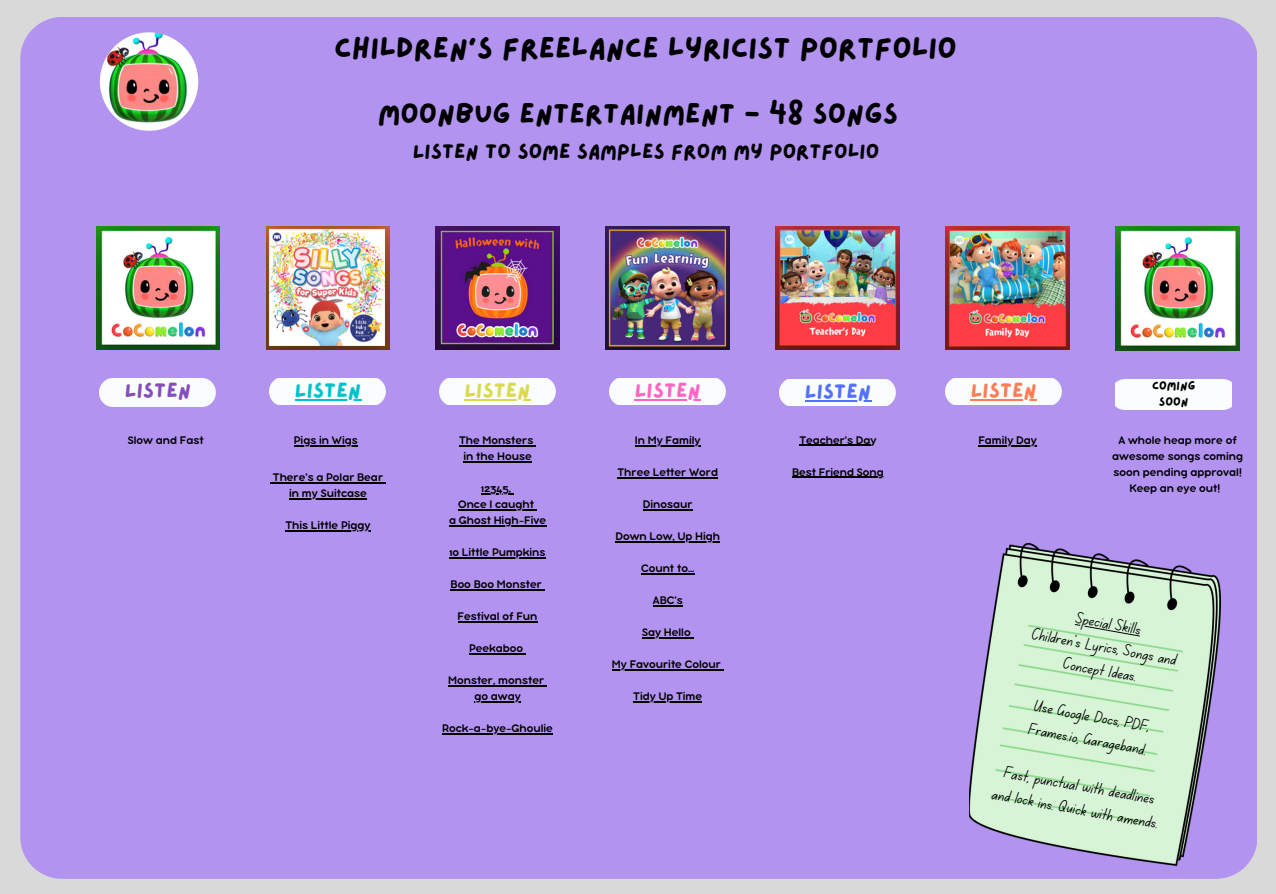
<style>
.page{position:relative;width:1276px;height:894px;background:#fff}
.page>*{position:absolute;margin:0;border:0;box-sizing:border-box;transform-origin:0 0}
.t1{font:30px "Lazydog";color:#000}
.t2{font:28.5px "Lazydog";color:#000}
.t3{font:21px "Lazydog";color:#000}
.t4{font:21px "Lazydog";color:#844ebc}
.t5{font:21px "Lazydog";color:#00c2cb}
.t6{font:21px "Lazydog";color:#dbda4e}
.t7{font:21px "Lazydog";color:#ff66c4}
.t8{font:21px "Lazydog";color:#5271ff}
.t9{font:21px "Lazydog";color:#fb7e57}
.t10{font:16.95px/23.5px "Canva School Font";color:#000;text-align:center}
.t11{font:12px/16px "Bubbleboddy Neue";color:#000;text-align:center}
.t12{font:12px/16px "Lazydog";color:#000;text-align:center}
</style>
<div class="page">
<div style="left:0;top:0;width:1275px;height:893px;background:#d9d9d9"></div>
<div style="left:20px;top:17px;width:1236px;height:861px;background:#b293f0"></div>
<img style="left:100px;top:32px;width:98px;height:99px;border-radius:50%">
<img style="left:96px;top:226px;width:124px;height:124px">
<img style="left:266px;top:226px;width:124px;height:124px">
<img style="left:435px;top:226px;width:124px;height:124px">
<img style="left:605px;top:226px;width:124px;height:124px">
<img style="left:775px;top:226px;width:124px;height:124px">
<img style="left:945px;top:226px;width:124px;height:124px">
<div style="left:100px;top:378px;width:116px;height:28px;background:#fafdfd"></div>
<div style="left:270px;top:378px;width:116px;height:26px;background:#fafdfd"></div>
<hr style="left:295px;top:399px;width:66px;height:1px;background:#00c2cb">
<div style="left:439px;top:378px;width:116px;height:26px;background:#fafdfd"></div>
<hr style="left:464px;top:399px;width:66px;height:1px;background:#dbda4e">
<div style="left:609px;top:378px;width:116px;height:26px;background:#fafdfd"></div>
<hr style="left:634px;top:399px;width:66px;height:1px;background:#ff66c4">
<div style="left:779px;top:379px;width:116px;height:26px;background:#fafdfd"></div>
<hr style="left:804px;top:400px;width:66px;height:1px;background:#5271ff">
<div style="left:945px;top:378px;width:116px;height:26px;background:#fafdfd"></div>
<hr style="left:970px;top:399px;width:66px;height:1px;background:#fb7e57">
<img style="left:1115px;top:227px;width:124px;height:123px">
<div style="left:1115px;top:379px;width:116px;height:30px;background:#fafdfd"></div>
<img style="left:969px;top:543px;width:251px;height:322px">
<hr style="left:294px;top:445px;width:64px;height:1px;background:#000">
<hr style="left:273px;top:482px;width:110px;height:1px;background:#000">
<hr style="left:289px;top:498px;width:78px;height:1px;background:#000">
<hr style="left:285px;top:530px;width:85px;height:1px;background:#000">
<hr style="left:459px;top:445px;width:74px;height:1px;background:#000">
<hr style="left:463px;top:461px;width:68px;height:1px;background:#000">
<hr style="left:481px;top:493px;width:30px;height:1px;background:#000">
<hr style="left:458px;top:509px;width:76px;height:1px;background:#000">
<hr style="left:449px;top:525px;width:97px;height:1px;background:#000">
<hr style="left:449px;top:557px;width:96px;height:1px;background:#000">
<hr style="left:450px;top:589px;width:91px;height:1px;background:#000">
<hr style="left:457px;top:621px;width:80px;height:1px;background:#000">
<hr style="left:469px;top:653px;width:54px;height:1px;background:#000">
<hr style="left:448px;top:685px;width:96px;height:1px;background:#000">
<hr style="left:474px;top:701px;width:46px;height:1px;background:#000">
<hr style="left:442px;top:733px;width:111px;height:1px;background:#000">
<hr style="left:634px;top:445px;width:66px;height:1px;background:#000">
<hr style="left:617px;top:477px;width:101px;height:1px;background:#000">
<hr style="left:642px;top:509px;width:50px;height:1px;background:#000">
<hr style="left:615px;top:541px;width:105px;height:1px;background:#000">
<hr style="left:641px;top:573px;width:53px;height:1px;background:#000">
<hr style="left:652px;top:605px;width:30px;height:1px;background:#000">
<hr style="left:642px;top:637px;width:48px;height:1px;background:#000">
<hr style="left:612px;top:669px;width:108px;height:1px;background:#000">
<hr style="left:633px;top:701px;width:69px;height:1px;background:#000">
<hr style="left:799px;top:444px;width:71px;height:1px;background:#000">
<hr style="left:791px;top:476px;width:92px;height:1px;background:#000">
<hr style="left:978px;top:445px;width:58px;height:1px;background:#000">
<svg style="left:1074px;top:623px;width:65px;height:13px"></svg>
<p class="t1" style="left:334px;top:33px;width:624px">CHILDREN'S FREELANCE LYRICIST PORTFOLIO</p>
<p class="t2" style="left:377px;top:100px;width:521px">MOONBUG ENTERTAINMENT - 48 SONGS</p>
<p class="t3" style="left:412px;top:141px;width:468px">LISTEN TO SOME SAMPLES FROM MY PORTFOLIO</p>
<p class="t4" style="left:125px;top:380px;width:68px">LISTEN</p>
<p class="t5" style="left:295px;top:380px;width:68px">LISTEN</p>
<p class="t6" style="left:464px;top:380px;width:68px">LISTEN</p>
<p class="t7" style="left:634px;top:380px;width:68px">LISTEN</p>
<p class="t8" style="left:804px;top:381px;width:68px">LISTEN</p>
<p class="t9" style="left:970px;top:380px;width:68px">LISTEN</p>
<p class="t12" style="left:1151px;top:377px;width:45px">COMING<br>SOON</p>
<p class="t11" style="left:128px;top:432px;width:77px">Slow and Fast</p>
<p class="t11" style="left:294px;top:433px;width:65px">Pigs in Wigs</p>
<p class="t11" style="left:273px;top:470px;width:112px">There's a Polar Bear</p>
<p class="t11" style="left:289px;top:486px;width:79px">in my Suitcase</p>
<p class="t11" style="left:285px;top:518px;width:87px">This Little Piggy</p>
<p class="t11" style="left:459px;top:433px;width:76px">The Monsters</p>
<p class="t11" style="left:463px;top:449px;width:70px">in the House</p>
<p class="t11" style="left:481px;top:481px;width:32px">12345,</p>
<p class="t11" style="left:458px;top:497px;width:77px">Once I caught</p>
<p class="t11" style="left:449px;top:513px;width:98px">a Ghost High-Five</p>
<p class="t11" style="left:449px;top:545px;width:97px">10 Little Pumpkins</p>
<p class="t11" style="left:450px;top:577px;width:93px">Boo Boo Monster</p>
<p class="t11" style="left:457px;top:609px;width:81px">Festival of Fun</p>
<p class="t11" style="left:469px;top:641px;width:56px">Peekaboo</p>
<p class="t11" style="left:448px;top:673px;width:97px">Monster, monster</p>
<p class="t11" style="left:474px;top:689px;width:48px">go away</p>
<p class="t11" style="left:442px;top:721px;width:112px">Rock-a-bye-Ghoulie</p>
<p class="t11" style="left:634px;top:433px;width:67px">In My Family</p>
<p class="t11" style="left:617px;top:465px;width:102px">Three Letter Word</p>
<p class="t11" style="left:642px;top:497px;width:51px">Dinosaur</p>
<p class="t11" style="left:615px;top:529px;width:106px">Down Low, Up High</p>
<p class="t11" style="left:641px;top:561px;width:55px">Count to...</p>
<p class="t11" style="left:652px;top:593px;width:31px">ABC's</p>
<p class="t11" style="left:642px;top:625px;width:50px">Say Hello</p>
<p class="t11" style="left:612px;top:657px;width:110px">My Favourite Colour</p>
<p class="t11" style="left:633px;top:689px;width:70px">Tidy Up Time</p>
<p class="t11" style="left:799px;top:432px;width:79px">Teacher's Day</p>
<p class="t11" style="left:791px;top:464px;width:93px">Best Friend Song</p>
<p class="t11" style="left:978px;top:433px;width:60px">Family Day</p>
<p class="t11" style="left:1111px;top:432px;width:132px">A whole heap more of awesome songs coming soon pending approval!<br>Keep an eye out!</p>
<p class="t10" style="left:1077px;top:608px;width:67px;rotate:10deg">Special Skills</p>
<p class="t10" style="left:1033px;top:624px;width:148px;rotate:10deg">Children's Lyrics, Songs and<br>Concept Ideas.</p>
<p class="t10" style="left:1035px;top:696px;width:119px;rotate:10deg">Use Google Docs, PDF,</p>
<p class="t10" style="left:997px;top:760px;width:170px;rotate:10deg">Fast, punctual with deadlines and lock ins. Quick with amends.</p>
<p class="t10" style="left:1030px;top:718px;width:122px;rotate:10deg">Frames.io, Garageband.</p>
</div>
